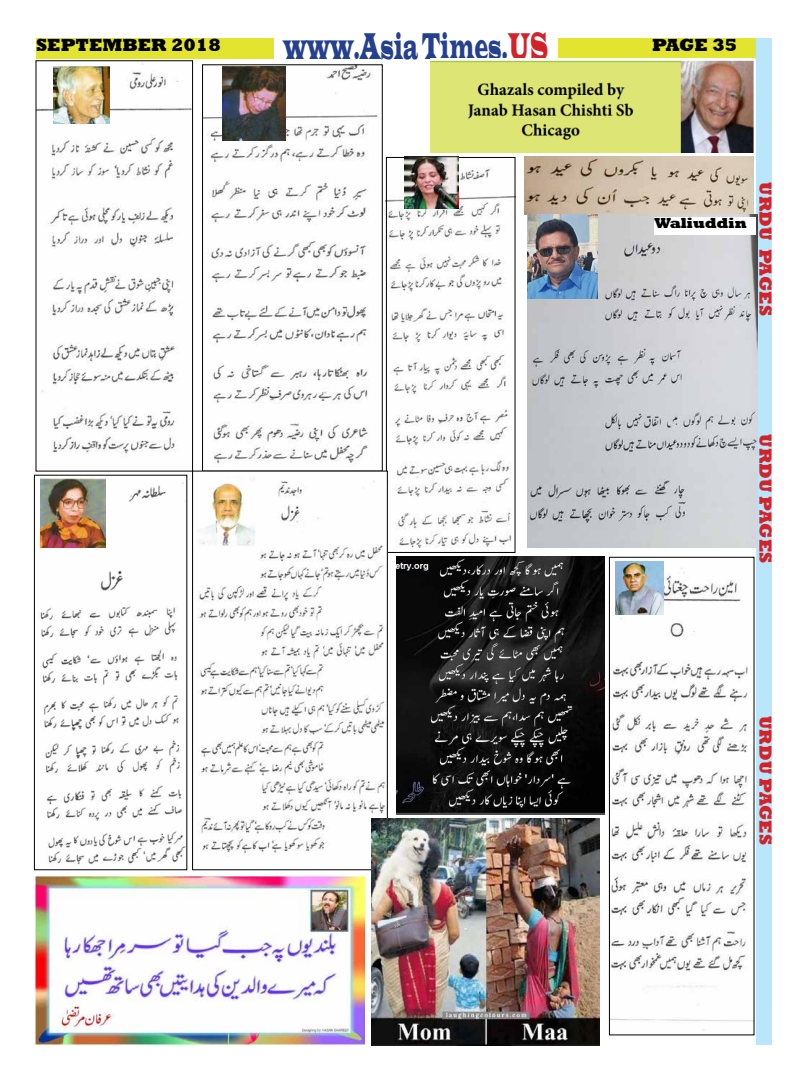
<style>
.page{position:relative;width:792px;height:1080px;background:#fff}
.page>*{position:absolute;margin:0;border:0;box-sizing:border-box;transform-origin:0 0}
.t1{font:38.3px "Latin Wide";color:#25408f;scale:.39 1}
.t2{font:800 18px "Rockwell";color:#d2232a}
.t3{font:800 18px "Rockwell";color:#000}
.t4{font:800 15px "Rockwell";color:#000}
.s1{color:#d2232a}
</style>
<div class="page">
<div style="left:36px;top:39px;width:720px;height:20px;background:#e2e42f"></div>
<div style="left:274px;top:37px;width:284px;height:24px;background:#fff"></div>
<img style="left:431px;top:60px;width:323px;height:92px">
<div style="left:756px;top:38px;width:16px;height:1007px;background:#b9e6fa"></div>
<img style="left:525px;top:157px;width:229px;height:58px">
<img style="left:34px;top:876px;width:330px;height:169px">
<img style="left:528px;top:215px;width:229px;height:333px">
<img style="left:528px;top:215px;width:69px;height:84px">
<div style="left:654px;top:218px;width:102px;height:17px;background:#fff"></div>
<img style="left:611px;top:561px;width:142px;height:469px">
<div style="left:609px;top:557px;width:146px;height:478px;border:1px solid #000"></div>
<img style="left:616px;top:561px;width:47px;height:54px">
<img style="left:38px;top:63px;width:153px;height:391px">
<div style="left:36px;top:60px;width:157px;height:412px;border:1px solid #000"></div>
<img style="left:53px;top:66px;width:57px;height:57px">
<img style="left:388px;top:159px;width:126px;height:389px">
<div style="left:386px;top:157px;width:130px;height:396px;border:1px solid #000"></div>
<img style="left:405px;top:157px;width:54px;height:52px">
<img style="left:204px;top:66px;width:175px;height:401px">
<div style="left:202px;top:64px;width:181px;height:408px;border:1px solid #000"></div>
<img style="left:222px;top:66px;width:63px;height:75px">
<img style="left:40px;top:478px;width:145px;height:387px">
<div style="left:34px;top:475px;width:153px;height:395px;border:1px solid #000"></div>
<img style="left:198px;top:476px;width:188px;height:392px">
<div style="left:192px;top:471px;width:196px;height:399px;border:1px solid #000"></div>
<img style="left:40px;top:479px;width:65px;height:69px">
<img style="left:198px;top:477px;width:60px;height:69px">
<img style="left:372px;top:819px;width:228px;height:226px">
<img style="left:396px;top:557px;width:209px;height:257px">
<p class="t3" style="left:36px;top:35px;width:186px">SEPTEMBER 2018</p>
<h1 class="t1" style="left:283px;top:22px;width:681px">www.Asia Times.<span class="s1">US</span></h1>
<p class="t3" style="left:652px;top:35px;width:86px">PAGE 35</p>
<p class="t4" style="left:654px;top:214px;width:94px">Waliuddin</p>
<p class="t2" style="left:776px;top:182px;width:135px;rotate:90deg">URDU PAGES</p>
<p class="t2" style="left:776px;top:434px;width:130px;rotate:90deg">URDU PAGES</p>
<p class="t2" style="left:776px;top:716px;width:130px;rotate:90deg">URDU PAGES</p>
</div>
